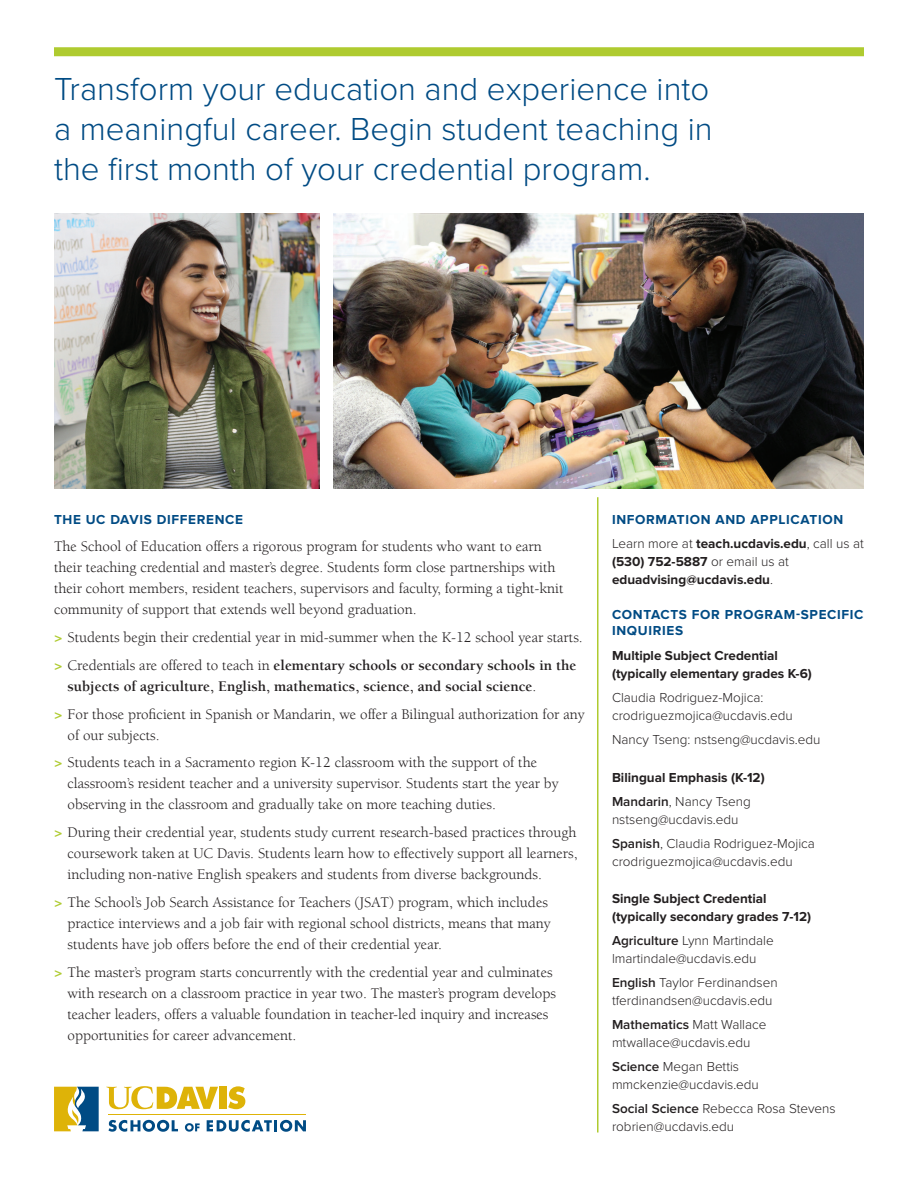
<style>
.page{position:relative;width:918px;height:1188px;background:#fff}
.page>*{position:absolute;margin:0;border:0;box-sizing:border-box;transform-origin:0 0}
.t1{font:300 33px/39.6px "Proxima Nova";color:#004b84;text-align:justify}
.t2{font:15px/21px "Berkeley UC Davis";color:#231f20}
.t3{font:300 13.5px/18px "Proxima Nova";color:#231f20}
.t4{font:700 13.5px/18px "Proxima Nova";color:#231f20}
.t5{font:700 13.5px/24.8px "Proxima Nova";letter-spacing:.05em;color:#004b84}
.s1{font-weight:900;color:#afcb30}
.s2{font-weight:700}
.s3{font-weight:300;color:#231f20}
.s4{color:#231f20}
.s5{font-weight:300}
.s6{font-weight:600}
</style>
<div class="page">
<svg style="left:228px;top:1086px;width:17px;height:23px"></svg>
<div style="left:219px;top:1087px;width:8px;height:22px;background:#deb308"></div>
<svg style="left:106px;top:1086px;width:112px;height:23px"></svg>
<hr style="left:109px;top:1114px;width:197px;height:1px;background:#deb308">
<svg style="left:108px;top:1120px;width:70px;height:12px"></svg>
<svg style="left:185px;top:1123px;width:15px;height:9px"></svg>
<svg style="left:207px;top:1120px;width:99px;height:12px"></svg>
<svg style="left:54px;top:1087px;width:45px;height:44px;background:#8b9767"></svg>
<img style="left:333px;top:214px;width:531px;height:274px">
<img style="left:54px;top:214px;width:266px;height:274px">
<hr style="left:597px;top:497px;width:1px;height:635px;background:#afcb30">
<div style="left:54px;top:47px;width:810px;height:9px;background:#afcb30"></div>
<h1 class="t1" style="left:54px;top:70px;width:660px">Transform your education and experience into a meaningful career. Begin student teaching in the first month of your credential program.</h1>
<p class="t5" style="left:54px;top:507px;width:191px">THE UC DAVIS DIFFERENCE</p>
<p class="t2" style="left:54px;top:536px;width:511px">The School of Education offers a rigorous program for students who want to earn their teaching credential and master’s degree. Students form close partnerships with their cohort members, resident teachers, supervisors and faculty, forming a tight-knit community of support that extends well beyond graduation.</p>
<p class="t2" style="left:54px;top:623px;width:530px;line-height:27.8px"><span class="s1">&gt;</span> Students begin their credential year in mid-summer when the K-12 school year starts. <span class="s1">&gt;</span> Credentials are offered to teach in <span class="s2">elementary schools or secondary schools in the</span></p>
<p class="t2" style="left:54px;top:672px;width:532px;line-height:27.8px;text-indent:13px"><span class="s2">subjects of agriculture, English, mathematics, science, and social science</span>.<br><span class="s1">&gt;</span> For those proficient in Spanish or Mandarin, we offer a Bilingual authorization for any</p>
<p class="t2" style="left:54px;top:721px;width:485px;line-height:27.8px;text-indent:14px">of our subjects.<br><span class="s1">&gt;</span> Students teach in a Sacramento region K-12 classroom with the support of the</p>
<p class="t2" style="left:68px;top:773px;width:493px">classroom’s resident teacher and a university supervisor. Students start the year by observing in the classroom and gradually take on more teaching duties.</p>
<p class="t2" style="left:68px;top:822px;width:512px;text-align:justify;text-indent:-14px"><span class="s1">&gt;</span> During their credential year, students study current research-based practices through coursework taken at UC Davis. Students learn how to effectively support all learners, including non-native English speakers and students from diverse backgrounds.</p>
<p class="t2" style="left:68px;top:891px;width:485px;text-indent:-14px"><span class="s1">&gt;</span> The School’s Job Search Assistance for Teachers (JSAT) program, which includes practice interviews and a job fair with regional school districts, means that many students have job offers before the end of their credential year.</p>
<p class="t2" style="left:68px;top:961px;width:490px;text-indent:-14px"><span class="s1">&gt;</span> The master’s program starts concurrently with the credential year and culminates with research on a classroom practice in year two. The master’s program develops teacher leaders, offers a valuable foundation in teacher-led inquiry and increases opportunities for career advancement.</p>
<p class="t5" style="left:612px;top:507px;width:253px">INFORMATION AND APPLICATION<br><span class="s3">Learn more at</span> <span class="s4">teach.ucdavis.edu</span><span class="s3">, call us at</span></p>
<p class="t4" style="left:612px;top:554px;width:178px">(530) 752-5887 <span class="s5">or email us at </span>eduadvising@ucdavis.edu<span class="s5">.</span></p>
<p class="t5" style="left:612px;top:607px;width:253px;line-height:16.5px">CONTACTS FOR PROGRAM-SPECIFIC<br>INQUIRIES</p>
<p class="t4" style="left:612px;top:647px;width:201px">Multiple Subject Credential (typically elementary grades K-6)</p>
<p class="t3" style="left:612px;top:689px;width:182px">Claudia Rodriguez-Mojica: crodriguezmojica@ucdavis.edu</p>
<p class="t3" style="left:612px;top:731px;width:210px">Nancy Tseng: nstseng@ucdavis.edu</p>
<p class="t4" style="left:612px;top:766px;width:154px;line-height:24px">Bilingual Emphasis (K-12)<br><span class="s6">Mandarin</span><span class="s5">, Nancy Tseng</span></p>
<p class="t3" style="left:612px;top:808px;width:204px;line-height:24px">nstseng@ucdavis.edu<br><span class="s6">Spanish</span>, Claudia Rodriguez-Mojica</p>
<p class="t3" style="left:612px;top:853px;width:182px">crodriguezmojica@ucdavis.edu</p>
<p class="t4" style="left:612px;top:890px;width:201px">Single Subject Credential (typically secondary grades 7-12)</p>
<p class="t3" style="left:612px;top:932px;width:163px"><span class="s6">Agriculture</span> Lynn Martindale lmartindale@ucdavis.edu</p>
<p class="t3" style="left:612px;top:974px;width:167px"><span class="s6">English</span> Taylor Ferdinandsen tferdinandsen@ucdavis.edu</p>
<p class="t3" style="left:612px;top:1016px;width:156px"><span class="s6">Mathematics</span> Matt Wallace mtwallace@ucdavis.edu</p>
<p class="t3" style="left:612px;top:1058px;width:148px"><span class="s6">Science</span> Megan Bettis mmckenzie@ucdavis.edu</p>
<p class="t3" style="left:612px;top:1100px;width:225px"><span class="s6">Social Science</span> Rebecca Rosa Stevens robrien@ucdavis.edu</p>
</div>
